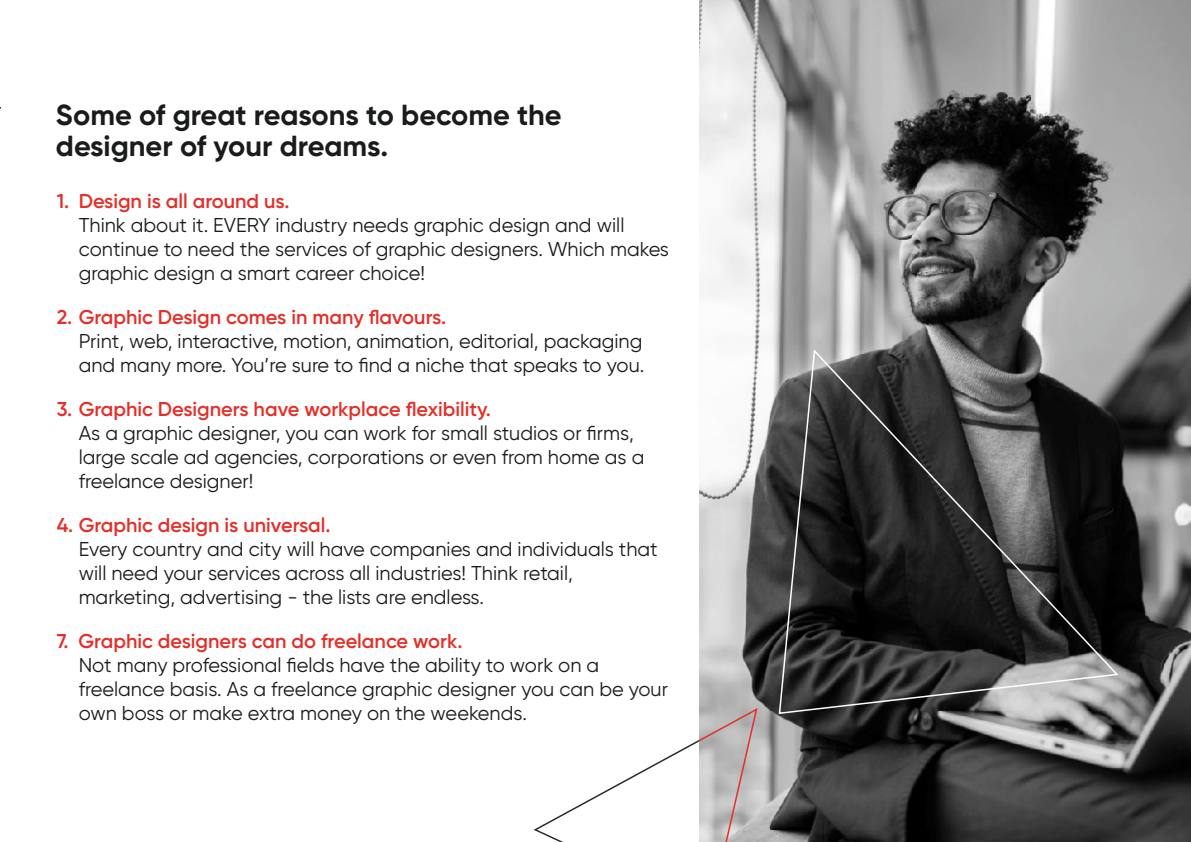
<style>
.page{position:relative;width:1191px;height:842px;background:#fff}
.page>*{position:absolute;margin:0;border:0;box-sizing:border-box;transform-origin:0 0}
.t1{font:700 29px/30.2px "Gilroy";color:#1a1c1c}
.t2{font:20px/24px "Gilroy";color:#1a1c1c}
.t3{font:600 20px "Gilroy";color:#e52e28}
</style>
<div class="page">
<img style="left:699px;top:0;width:492px;height:842px">
<svg style="left:778px;top:347px;width:341px;height:368px;background:#3d3d3d"></svg>
<svg style="left:533px;top:706px;width:225px;height:136px"></svg>
<hr style="left:0;top:0;width:1px;height:306px;background:#e52e28">
<svg style="left:0;top:0;width:1px;height:135px"></svg>
<h1 class="t1" style="left:56px;top:102px;width:507px">Some of great reasons to become the designer of your dreams.</h1>
<p class="t3" style="left:57px;top:192px;width:234px">1. Design is all around us.</p>
<p class="t2" style="left:79px;top:215px;width:592px">Think about it. EVERY industry needs graphic design and will continue to need the services of graphic designers. Which makes graphic design a smart career choice!</p>
<p class="t3" style="left:57px;top:308px;width:391px">2. Graphic Design comes in many flavours.</p>
<p class="t2" style="left:79px;top:331px;width:567px">Print, web, interactive, motion, animation, editorial, packaging and many more. You’re sure to find a niche that speaks to you.</p>
<p class="t3" style="left:57px;top:401px;width:435px">3. Graphic Designers have workplace flexibility.</p>
<p class="t2" style="left:79px;top:423px;width:567px">As a graphic designer, you can work for small studios or firms, large scale ad agencies, corporations or even from home as a freelance designer!</p>
<p class="t3" style="left:57px;top:517px;width:275px">4. Graphic design is universal.</p>
<p class="t2" style="left:79px;top:539px;width:580px">Every country and city will have companies and individuals that will need your services across all industries! Think retail, marketing, advertising - the lists are endless.</p>
<p class="t3" style="left:57px;top:633px;width:407px">7. Graphic designers can do freelance work.</p>
<p class="t2" style="left:79px;top:655px;width:591px">Not many professional fields have the ability to work on a freelance basis. As a freelance graphic designer you can be your own boss or make extra money on the weekends.</p>
</div>
